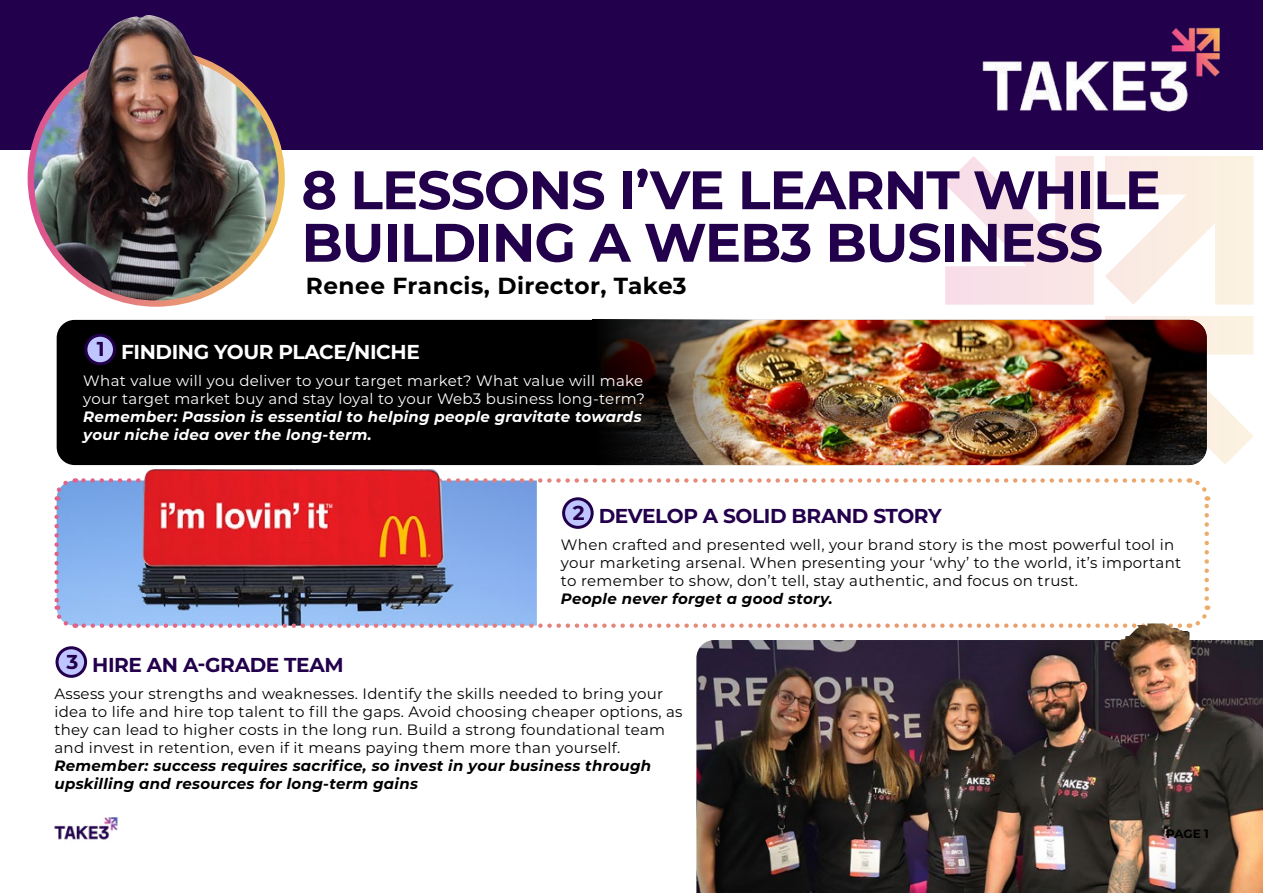
<style>
.page{position:relative;width:1263px;height:893px;background:#fff}
.page>*{position:absolute;margin:0;border:0;box-sizing:border-box;transform-origin:0 0}
.t1{font:700 54.15px/52.5px "Montserrat";letter-spacing:-.02em;color:#23004c}
.t2{font:700 23.25px "Montserrat";letter-spacing:.02em;color:#000}
.t3{font:700 20.1px "Montserrat";letter-spacing:-.02em;color:#23004c}
.t4{font:700 20.1px "Montserrat";letter-spacing:-.02em;color:#fff}
.t5{font:15px/18px "Montserrat";letter-spacing:.02em;color:#000}
.t6{font:italic 700 15px/18px "Montserrat";letter-spacing:.02em;color:#000}
.t7{font:15px/18px "Montserrat";letter-spacing:.02em;color:#fff}
.t8{font:italic 700 15px/18px "Montserrat";letter-spacing:.02em;color:#fff}
.t9{font:700 12px "Montserrat";color:#000}
.s1{color:#23004c}
</style>
<div class="page">
<svg style="left:945px;top:156px;width:308px;height:309px"></svg>
<img style="left:57px;top:501px;width:480px;height:125px">
<svg style="left:54px;top:508px;width:22px;height:120px;background:#9db6e8"></svg>
<svg style="left:84px;top:605px;width:1127px;height:23px"></svg>
<svg style="left:1188px;top:478px;width:22px;height:121px"></svg>
<svg style="left:54px;top:478px;width:1126px;height:23px"></svg>
<div style="left:57px;top:320px;width:1150px;height:145px;background:#000;border-radius:18px"></div>
<img style="left:752px;top:320px;width:455px;height:145px">
<div style="left:86px;top:335px;width:28px;height:29px;background:#bec5ff;border-radius:50%"></div>
<div style="left:84px;top:334px;width:32px;height:31px;border:3px solid #23004c;border-radius:50%"></div>
<div style="left:57px;top:648px;width:29px;height:28px;background:#bec5ff;border-radius:50%"></div>
<div style="left:56px;top:646px;width:31px;height:32px;border:3px solid #23004c;border-radius:50%"></div>
<div style="left:564px;top:499px;width:28px;height:28px;background:#bec5ff;border-radius:50%"></div>
<div style="left:562px;top:497px;width:32px;height:32px;border:3px solid #23004c;border-radius:50%"></div>
<img style="left:601px;top:320px;width:151px;height:145px">
<img style="left:144px;top:469px;width:297px;height:31px">
<img style="left:696px;top:640px;width:567px;height:253px">
<img style="left:1114px;top:623px;width:77px;height:45px">
<img style="left:54px;top:817px;width:64px;height:23px">
<div style="left:0;top:0;width:1263px;height:150px;background:#23004c"></div>
<img style="left:982px;top:27px;width:238px;height:85px">
<img style="left:31px;top:53px;width:251px;height:251px;border-radius:125px">
<img style="left:82px;top:15px;width:122px;height:81px">
<h1 class="t1" style="left:301px;top:161px;width:861px">8 LESSONS I’VE LEARNT WHILE<br>BUILDING A WEB3 BUSINESS</h1>
<h2 class="t2" style="left:306px;top:269px;width:382px">Renee Francis, Director, Take3</h2>
<h3 class="t4" style="left:97px;top:338px;width:325px"><span class="s1">1</span> FINDING YOUR PLACE/NICHE</h3>
<p class="t7" style="left:83px;top:371px;width:563px">What value will you deliver to your target market? What value will make your target market buy and stay loyal to your Web3 business long-term?</p>
<p class="t8" style="left:83px;top:407px;width:560px">Remember: Passion is essential to helping people gravitate towards your niche idea over the long-term.</p>
<h3 class="t3" style="left:573px;top:501px;width:370px">2 DEVELOP A SOLID BRAND STORY</h3>
<h3 class="t3" style="left:66px;top:647px;width:13px">3</h3>
<h3 class="t3" style="left:92px;top:650px;width:253px">HIRE AN A-GRADE TEAM</h3>
<p class="t5" style="left:561px;top:535px;width:622px">When crafted and presented well, your brand story is the most powerful tool in your marketing arsenal. When presenting your ‘why’ to the world, it’s important to remember to show, don’t tell, stay authentic, and focus on trust.</p>
<p class="t6" style="left:561px;top:588px;width:273px">People never forget a good story.</p>
<p class="t5" style="left:54px;top:684px;width:630px">Assess your strengths and weaknesses. Identify the skills needed to bring your idea to life and hire top talent to fill the gaps. Avoid choosing cheaper options, as they can lead to higher costs in the long run. Build a strong foundational team and invest in retention, even if it means paying them more than yourself.</p>
<p class="t6" style="left:54px;top:755px;width:598px">Remember: success requires sacrifice, so invest in your business through upskilling and resources for long-term gains</p>
<p class="t9" style="left:1166px;top:825px;width:44px">PAGE 1</p>
</div>
